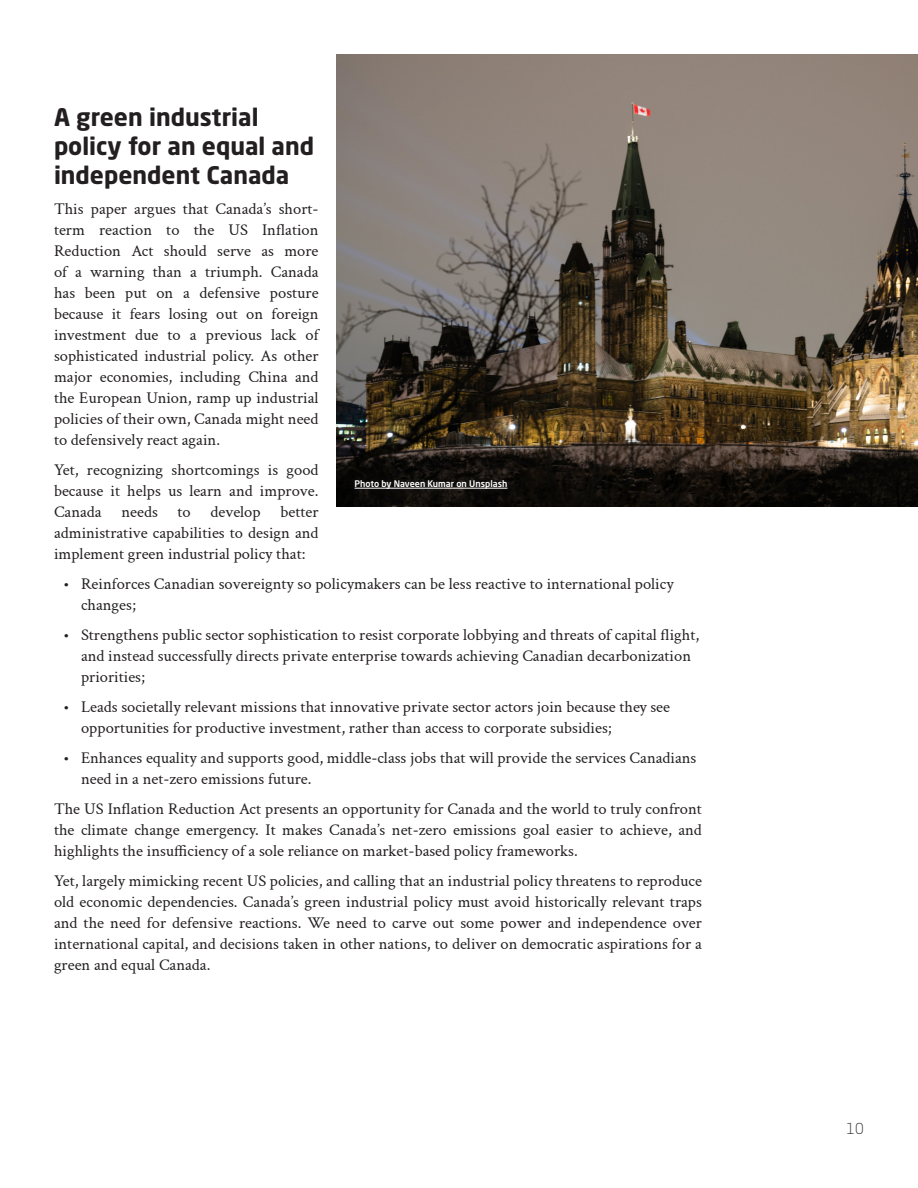
<style>
.page{position:relative;width:918px;height:1188px;background:#fff}
.page>*{position:absolute;margin:0;border:0;box-sizing:border-box;transform-origin:0 0}
._3_-_Header{font:700 24px/28.8px "Neo Sans W1 G";color:#231f20}
._3_-_Paragraph{font:16.5px/21px "Crimson Text";color:#231f20;text-align:justify}
.t1{font:300 15px "Neo Sans W1 G";color:#231f20}
._3_-_Sub_header{font:500 9px "Neo Sans W1 G";color:#fff}
</style>
<div class="page">
<img style="left:337px;top:54px;width:581px;height:453px">
<div style="left:347px;top:473px;width:168px;height:24px;background:#231f20;opacity:.75"></div>
<hr style="left:355px;top:488px;width:152px;height:1px;background:#fff">
<p class="_3_-_Header" style="left:54px;top:103px;width:262px">A green industrial policy for an equal and independent Canada</p>
<p class="_3_-_Paragraph" style="left:54px;top:197px;width:266px">This paper argues that Canada’s short&shy;term reaction to the US Inflation Reduction Act should serve as more of a warning than a triumph. Canada has been put on a defensive posture because it fears losing out on foreign investment due to a previous lack of sophisticated industrial policy. As other major economies, including China and the European Union, ramp up industrial policies of their own, Canada might need to defensively react again.</p>
<p class="_3_-_Paragraph" style="left:54px;top:458px;width:266px">Yet, recognizing shortcomings is good because it helps us learn and improve.<br>Canada needs to develop better administrative capabilities to design and implement green industrial policy that:</p>
<p class="_3_-_Paragraph" style="left:81px;top:572px;width:594px;text-indent:-18px">• Reinforces Canadian sovereignty so policymakers can be less reactive to international policy changes;</p>
<p class="_3_-_Paragraph" style="left:81px;top:623px;width:620px;text-align:left;text-indent:-18px">• Strengthens public sector sophistication to resist corporate lobbying and threats of capital flight, and instead successfully directs private enterprise towards achieving Canadian decarbonization priorities;</p>
<p class="_3_-_Paragraph" style="left:81px;top:695px;width:591px;text-indent:-18px">• Leads societally relevant missions that innovative private sector actors join because they see opportunities for productive investment, rather than access to corporate subsidies;</p>
<p class="_3_-_Paragraph" style="left:81px;top:746px;width:617px;text-indent:-18px">• Enhances equality and supports good, middle-class jobs that will provide the services Canadians need in a net-zero emissions future.</p>
<p class="_3_-_Paragraph" style="left:54px;top:797px;width:650px">The US Inflation Reduction Act presents an opportunity for Canada and the world to truly confront the climate change emergency. It makes Canada’s net-zero emissions goal easier to achieve, and highlights the insufficiency of a sole reliance on market-based policy frameworks.</p>
<p class="_3_-_Paragraph" style="left:54px;top:869px;width:650px">Yet, largely mimicking recent US policies, and calling that an industrial policy threatens to reproduce old economic dependencies. Canada’s green industrial policy must avoid historically relevant traps and the need for defensive reactions. We need to carve out some power and independence over international capital, and decisions taken in other nations, to deliver on democratic aspirations for a green and equal Canada.</p>
<p class="_3_-_Sub_header" style="left:355px;top:478px;width:154px">Photo by Naveen Kumar on Unsplash</p>
<p class="t1" style="left:847px;top:1119px;width:19px">10</p>
</div>
